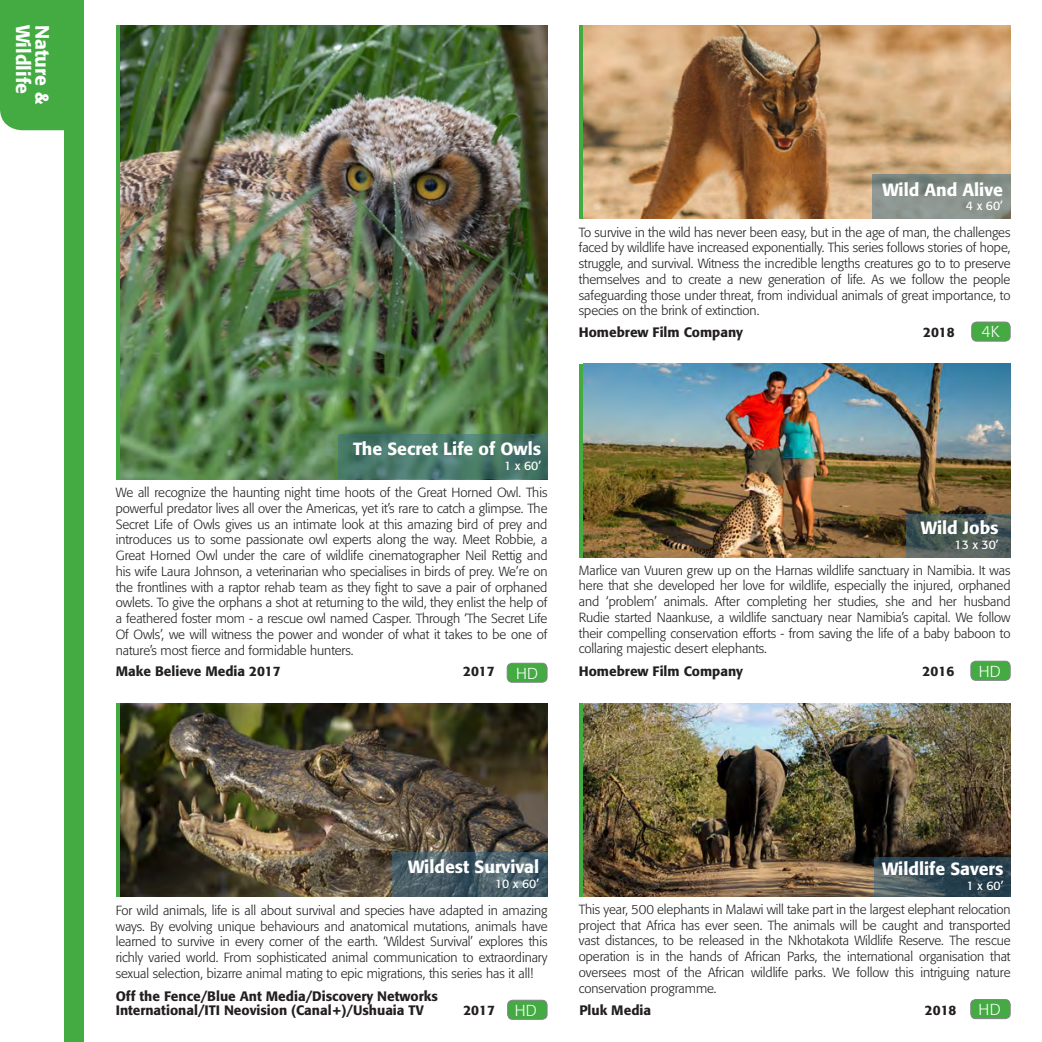
<style>
.page{position:relative;width:1042px;height:1042px;background:#fff}
.page>*{position:absolute;margin:0;border:0;box-sizing:border-box;transform-origin:0 0}
.t1{font:500 19.25px "Formata";color:#fff}
.t2{font:500 17.5px "Formata";color:#fff}
.t3{font:300 15.75px "Formata";letter-spacing:.02em;color:#fff}
.t4{font:500 13.65px/14px "Formata";color:#231f20}
.t5{font:300 13.12px/15.8px "Formata";letter-spacing:-.005em;color:#231f20;text-align:justify}
.t6{font:12.25px "Formata";color:#fff}
</style>
<div class="page">
<div style="left:579px;top:703px;width:5px;height:193px;background:#44aa42"></div>
<div style="left:116px;top:703px;width:5px;height:193px;background:#44aa42"></div>
<div style="left:579px;top:25px;width:5px;height:194px;background:#44aa42"></div>
<div style="left:579px;top:364px;width:5px;height:193px;background:#44aa42"></div>
<div style="left:116px;top:25px;width:5px;height:454px;background:#44aa42"></div>
<div style="left:0;top:0;width:64px;height:131px;background:#44aa42"></div>
<div style="left:64px;top:0;width:20px;height:1042px;background:#44aa42"></div>
<img style="left:121px;top:703px;width:426px;height:193px">
<img style="left:584px;top:25px;width:426px;height:194px">
<img style="left:584px;top:364px;width:426px;height:193px">
<img style="left:121px;top:25px;width:426px;height:454px">
<img style="left:584px;top:703px;width:426px;height:193px">
<svg style="left:873px;top:857px;width:137px;height:39px;background:#354b55"></svg>
<div style="left:971px;top:999px;width:39px;height:19px;background:#44aa42;border-radius:5px"></div>
<div style="left:970px;top:999px;width:40px;height:20px;border:1px solid #808285;border-radius:5px"></div>
<svg style="left:392px;top:852px;width:155px;height:44px;background:#485d67"></svg>
<div style="left:508px;top:1000px;width:39px;height:19px;background:#44aa42;border-radius:5px"></div>
<div style="left:507px;top:1000px;width:40px;height:19px;border:1px solid #808285;border-radius:5px"></div>
<div style="left:971px;top:322px;width:39px;height:19px;background:#44aa42;border-radius:5px"></div>
<div style="left:971px;top:322px;width:39px;height:19px;border:1px solid #808285;border-radius:5px"></div>
<svg style="left:872px;top:175px;width:138px;height:44px;background:#868f8a"></svg>
<svg style="left:906px;top:514px;width:104px;height:43px;background:#4a5a57"></svg>
<div style="left:971px;top:661px;width:39px;height:19px;background:#44aa42;border-radius:5px"></div>
<div style="left:970px;top:661px;width:40px;height:20px;border:1px solid #808285;border-radius:5px"></div>
<div style="left:507px;top:663px;width:40px;height:19px;background:#44aa42;border-radius:5px"></div>
<div style="left:507px;top:663px;width:40px;height:19px;border:1px solid #808285;border-radius:5px"></div>
<svg style="left:338px;top:434px;width:209px;height:45px;background:#467669"></svg>
<p class="t1" style="left:35px;top:25px;width:71px;rotate:90deg">Wildlife</p>
<p class="t1" style="left:54px;top:25px;width:81px;rotate:90deg">Nature &amp;</p>
<p class="t2" style="left:882px;top:179px;width:122px">Wild And Alive</p>
<p class="t6" style="left:966px;top:199px;width:38px">4 x 60’</p>
<p class="t5" style="left:579px;top:224px;width:433px">To survive in the wild has never been easy, but in the age of man, the challenges faced by wildlife have increased exponentially. This series follows stories of hope, struggle, and survival. Witness the incredible lengths creatures go to to preserve themselves and to create a new generation of life. As we follow the people safeguarding those under threat, from individual animals of great importance, to species on the brink of extinction.</p>
<p class="t4" style="left:579px;top:325px;width:166px">Homebrew Film Company</p>
<p class="t4" style="left:923px;top:325px;width:33px">2018</p>
<p class="t3" style="left:981px;top:323px;width:20px">4K</p>
<p class="t2" style="left:353px;top:438px;width:190px">The Secret Life of Owls</p>
<p class="t6" style="left:504px;top:458px;width:38px">1 x 60’</p>
<p class="t5" style="left:116px;top:485px;width:433px">We all recognize the haunting night time hoots of the Great Horned Owl. This powerful predator lives all over the Americas, yet it’s rare to catch a glimpse. The Secret Life of Owls gives us an intimate look at this amazing bird of prey and introduces us to some passionate owl experts along the way. Meet Robbie, a Great Horned Owl under the care of wildlife cinematographer Neil Rettig and his wife Laura Johnson, a veterinarian who specialises in birds of prey. We’re on the frontlines with a raptor rehab team as they fight to save a pair of orphaned owlets. To give the orphans a shot at returning to the wild, they enlist the help of a feathered foster mom - a rescue owl named Casper. Through ‘The Secret Life Of Owls’, we will witness the power and wonder of what it takes to be one of nature’s most fierce and formidable hunters.</p>
<p class="t2" style="left:921px;top:517px;width:79px">Wild Jobs</p>
<p class="t6" style="left:954px;top:537px;width:46px">13 x 30’</p>
<p class="t5" style="left:579px;top:562px;width:433px">Marlice van Vuuren grew up on the Harnas wildlife sanctuary in Namibia. It was here that she developed her love for wildlife, especially the injured, orphaned and ‘problem’ animals. After completing her studies, she and her husband Rudie started Naankuse, a wildlife sanctuary near Namibia’s capital. We follow their compelling conservation efforts - from saving the life of a baby baboon to collaring majestic desert elephants.</p>
<p class="t4" style="left:116px;top:664px;width:166px">Make Believe Media 2017</p>
<p class="t4" style="left:463px;top:664px;width:33px">2017</p>
<p class="t3" style="left:516px;top:664px;width:24px">HD</p>
<p class="t4" style="left:579px;top:664px;width:166px">Homebrew Film Company</p>
<p class="t4" style="left:922px;top:664px;width:33px">2016</p>
<p class="t3" style="left:979px;top:662px;width:24px">HD</p>
<p class="t2" style="left:408px;top:856px;width:132px">Wildest Survival</p>
<p class="t6" style="left:495px;top:876px;width:46px">10 x 60’</p>
<p class="t2" style="left:882px;top:858px;width:123px">Wildlife Savers</p>
<p class="t6" style="left:966px;top:878px;width:38px">1 x 60’</p>
<p class="t5" style="left:116px;top:902px;width:433px">For wild animals, life is all about survival and species have adapted in amazing ways. By evolving unique behaviours and anatomical mutations, animals have learned to survive in every corner of the earth. ‘Wildest Survival’ explores this richly varied world. From sophisticated animal communication to extraordinary sexual selection, bizarre animal mating to epic migrations, this series has it all!</p>
<p class="t4" style="left:116px;top:989px;width:324px">Off the Fence/Blue Ant Media/Discovery Networks<br>International/ITI Neovision (Canal+)/Ushuaia TV</p>
<p class="t4" style="left:463px;top:1003px;width:33px">2017</p>
<p class="t3" style="left:515px;top:1001px;width:24px">HD</p>
<p class="t5" style="left:579px;top:901px;width:433px">This year, 500 elephants in Malawi will take part in the largest elephant relocation project that Africa has ever seen. The animals will be caught and transported vast distances, to be released in the Nkhotakota Wildlife Reserve. The rescue operation is in the hands of African Parks, the international organisation that oversees most of the African wildlife parks. We follow this intriguing nature conservation programme.</p>
<p class="t4" style="left:579px;top:1003px;width:73px">Pluk Media</p>
<p class="t4" style="left:925px;top:1003px;width:33px">2018</p>
<p class="t3" style="left:978px;top:1000px;width:24px">HD</p>
</div>
